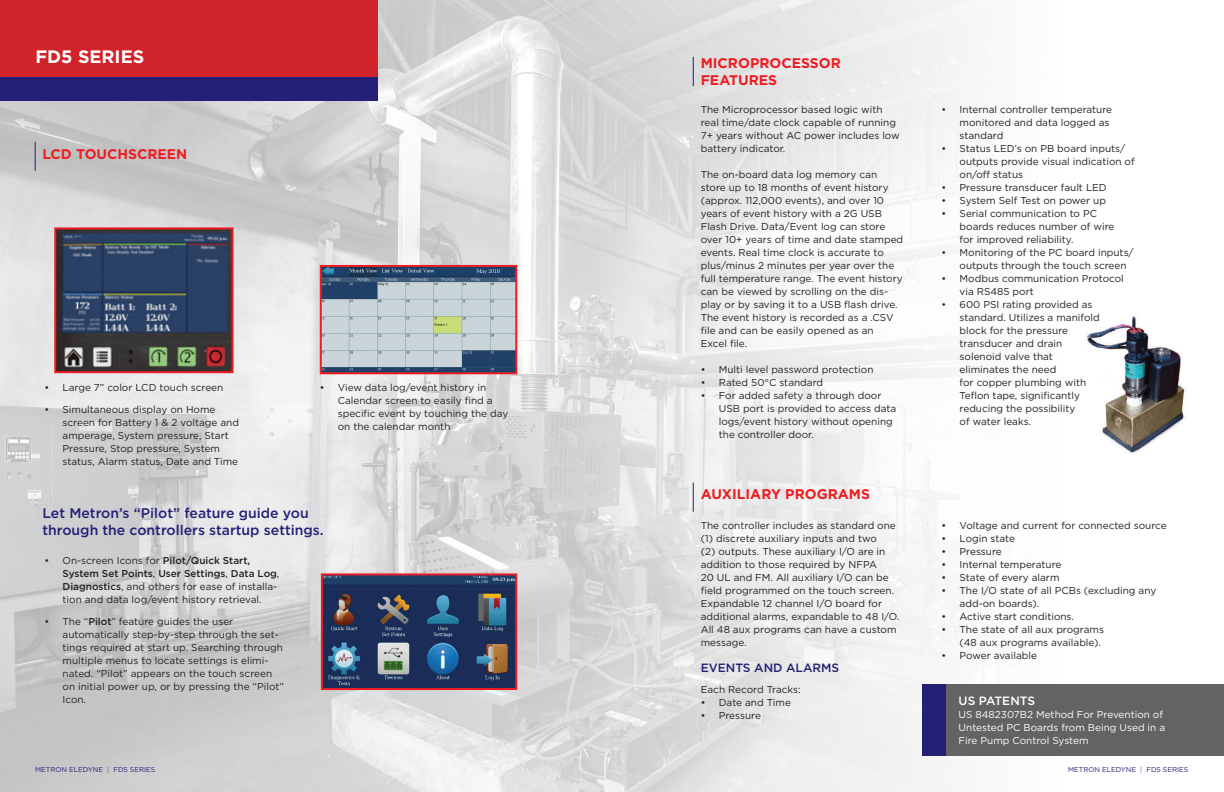
<style>
.page{position:relative;width:1224px;height:792px;background:#fff}
.page>*{position:absolute;margin:0;border:0;box-sizing:border-box;transform-origin:0 0}
.t1{font:700 18px "Gotham";color:#fff}
.t2{font:500 14px/16.8px "Gotham";color:#242076}
.t3{font:700 14px/16.8px "Gotham";color:#ee1d23}
.t4{font:500 12px "Gotham";color:#242076}
.t5{font:500 12px "Gotham";color:#fff}
.t6{font:10px/13px "Gotham";color:#231f20}
.t7{font:10px/13px "Gotham";color:#fff}
.t8{font:7px "Gotham";color:#242076}
.s1{font-weight:500}
.s2{font-weight:300}
</style>
<div class="page">
<img style="left:0;top:0;width:1224px;height:792px">
<img style="left:57px;top:230px;width:174px;height:140px">
<div style="left:54px;top:227px;width:180px;height:146px;border:2px solid #ee1d23"></div>
<img style="left:323px;top:268px;width:191px;height:103px">
<div style="left:320px;top:265px;width:197px;height:109px;border:2px solid #ee1d23"></div>
<img style="left:324px;top:576px;width:190px;height:111px">
<div style="left:321px;top:573px;width:196px;height:117px;border:2px solid #ee1d23"></div>
<img style="left:1080px;top:312px;width:112px;height:142px">
<div style="left:0;top:0;width:378px;height:83px;background:#d1232a"></div>
<div style="left:0;top:77px;width:378px;height:24px;background:#242076"></div>
<div style="left:945px;top:685px;width:279px;height:71px;background:#636366"></div>
<svg style="left:693px;top:57px;width:1px;height:29px"></svg>
<svg style="left:693px;top:483px;width:1px;height:29px"></svg>
<svg style="left:35px;top:142px;width:1px;height:29px"></svg>
<div style="left:922px;top:685px;width:24px;height:71px;background:#242076"></div>
<p class="t1" style="left:35px;top:44px;width:110px">FD5 SERIES</p>
<p class="t3" style="left:42px;top:146px;width:146px">LCD TOUCHSCREEN</p>
<p class="t6" style="left:45px;top:381px;width:180px">• Large 7” color LCD touch screen</p>
<p class="t6" style="left:63px;top:403px;width:178px;text-indent:-18px">• Simultaneous display on Home screen for Battery 1 &amp; 2 voltage and amperage, System pressure, Start Pressure, Stop pressure, System status, Alarm status, Date and Time</p>
<p class="t6" style="left:338px;top:381px;width:172px;text-indent:-18px">• View data log/event history in<br>Calendar screen to easily find a specific event by touching the day on the calendar month</p>
<p class="t2" style="left:42px;top:504px;width:283px">Let Metron’s “Pilot” feature guide you through the controllers startup settings.</p>
<p class="t6" style="left:63px;top:554px;width:218px;text-indent:-18px">• On-screen Icons for <span class="s1">Pilot/Quick Start, System Set Points</span>, <span class="s1">User Settings</span>, <span class="s1">Data Log</span>, <span class="s1">Diagnostics</span>, and others for ease of installa&shy;tion and data log/event history retrieval.</p>
<p class="t6" style="left:63px;top:615px;width:223px;text-indent:-18px">• The “<span class="s1">Pilot</span>” feature guides the user automatically step-by-step through the set&shy;tings required at start up. Searching through multiple menus to locate settings is elimi&shy;nated. “Pilot” appears on the touch screen on initial power up, or by pressing the “Pilot” Icon.</p>
<p class="t3" style="left:701px;top:54px;width:142px">MICROPROCESSOR<br>FEATURES</p>
<p class="t6" style="left:701px;top:103px;width:200px">The Microprocessor based logic with real time/date clock capable of running 7+ years without AC power includes low battery indicator.</p>
<p class="t6" style="left:701px;top:168px;width:204px">The on-board data log memory can store up to 18 months of event history (approx. 112,000 events), and over 10 years of event history with a 2G USB Flash Drive. Data/Event log can store over 10+ years of time and date stamped events. Real time clock is accurate to plus/minus 2 minutes per year over the full temperature range. The event history can be viewed by scrolling on the dis&shy;play or by saving it to a USB flash drive.<br>The event history is recorded as a .CSV file and can be easily opened as an<br>Excel file.</p>
<p class="t6" style="left:701px;top:363px;width:174px">• Multi level password protection</p>
<p class="t6" style="left:701px;top:376px;width:124px">• Rated 50°C standard</p>
<p class="t6" style="left:719px;top:389px;width:179px;text-indent:-18px">• For added safety a through door<br>USB port is provided to access data logs/event history without opening the controller door.</p>
<p class="t3" style="left:701px;top:486px;width:171px">AUXILIARY PROGRAMS</p>
<p class="t6" style="left:701px;top:518px;width:200px">The controller includes as standard one (1) discrete auxiliary inputs and two<br>(2) outputs. These auxiliary I/O are in addition to those required by NFPA<br>20 UL and FM. All auxiliary I/O can be field programmed on the touch screen.<br>Expandable 12 channel I/O board for additional alarms, expandable to 48 I/O.<br>All 48 aux programs can have a custom message.</p>
<p class="t4" style="left:701px;top:660px;width:140px">EVENTS AND ALARMS</p>
<p class="t6" style="left:701px;top:682px;width:102px">Each Record Tracks:</p>
<p class="t6" style="left:701px;top:695px;width:92px">• Date and Time</p>
<p class="t6" style="left:701px;top:708px;width:62px">• Pressure</p>
<p class="t6" style="left:960px;top:103px;width:154px;text-indent:-18px">• Internal controller temperature monitored and data logged as standard</p>
<p class="t6" style="left:960px;top:142px;width:177px;text-indent:-18px">• Status LED’s on PB board inputs/ outputs provide visual indication of on/off status</p>
<p class="t6" style="left:942px;top:181px;width:167px">• Pressure transducer fault LED</p>
<p class="t6" style="left:942px;top:194px;width:166px">• System Self Test on power up</p>
<p class="t6" style="left:960px;top:207px;width:156px;text-indent:-18px">• Serial communication to PC boards reduces number of wire for improved reliability.</p>
<p class="t6" style="left:960px;top:246px;width:176px;text-indent:-18px">• Monitoring of the PC board inputs/ outputs through the touch screen</p>
<p class="t6" style="left:960px;top:272px;width:166px;text-indent:-18px">• Modbus communication Protocol via RS485 port</p>
<p class="t6" style="left:960px;top:298px;width:142px;text-indent:-18px">• 600 PSI rating provided as standard. Utilizes a manifold block for the pressure transducer and drain solenoid valve that eliminates the need<br>for copper plumbing with<br>Teflon tape, significantly reducing the possibility<br>of water leaks.</p>
<p class="t6" style="left:942px;top:518px;width:227px">• Voltage and current for connected source</p>
<p class="t6" style="left:942px;top:531px;width:75px">• Login state</p>
<p class="t6" style="left:942px;top:544px;width:62px">• Pressure</p>
<p class="t6" style="left:942px;top:557px;width:121px">• Internal temperature</p>
<p class="t6" style="left:942px;top:570px;width:119px">• State of every alarm</p>
<p class="t6" style="left:960px;top:583px;width:198px;text-indent:-18px">• The I/O state of all PCBs (excluding any add-on boards).</p>
<p class="t6" style="left:942px;top:609px;width:134px">• Active start conditions.</p>
<p class="t6" style="left:942px;top:622px;width:164px;text-align:right">• The state of all aux programs (48 aux programs available).</p>
<p class="t6" style="left:942px;top:648px;width:97px">• Power available</p>
<p class="t5" style="left:959px;top:692px;width:78px">US PATENTS</p>
<p class="t7" style="left:959px;top:707px;width:208px">US 8482307B2 Method For Prevention of<br>Untested PC Boards from Being Used in a<br>Fire Pump Control System</p>
<p class="t8" style="left:35px;top:765px;width:122px">METRON ELEDYNE <span class="s2">|</span> FD5 SERIES</p>
<p class="t8" style="left:1068px;top:765px;width:122px">METRON ELEDYNE <span class="s2">|</span> FD5 SERIES</p>
</div>
